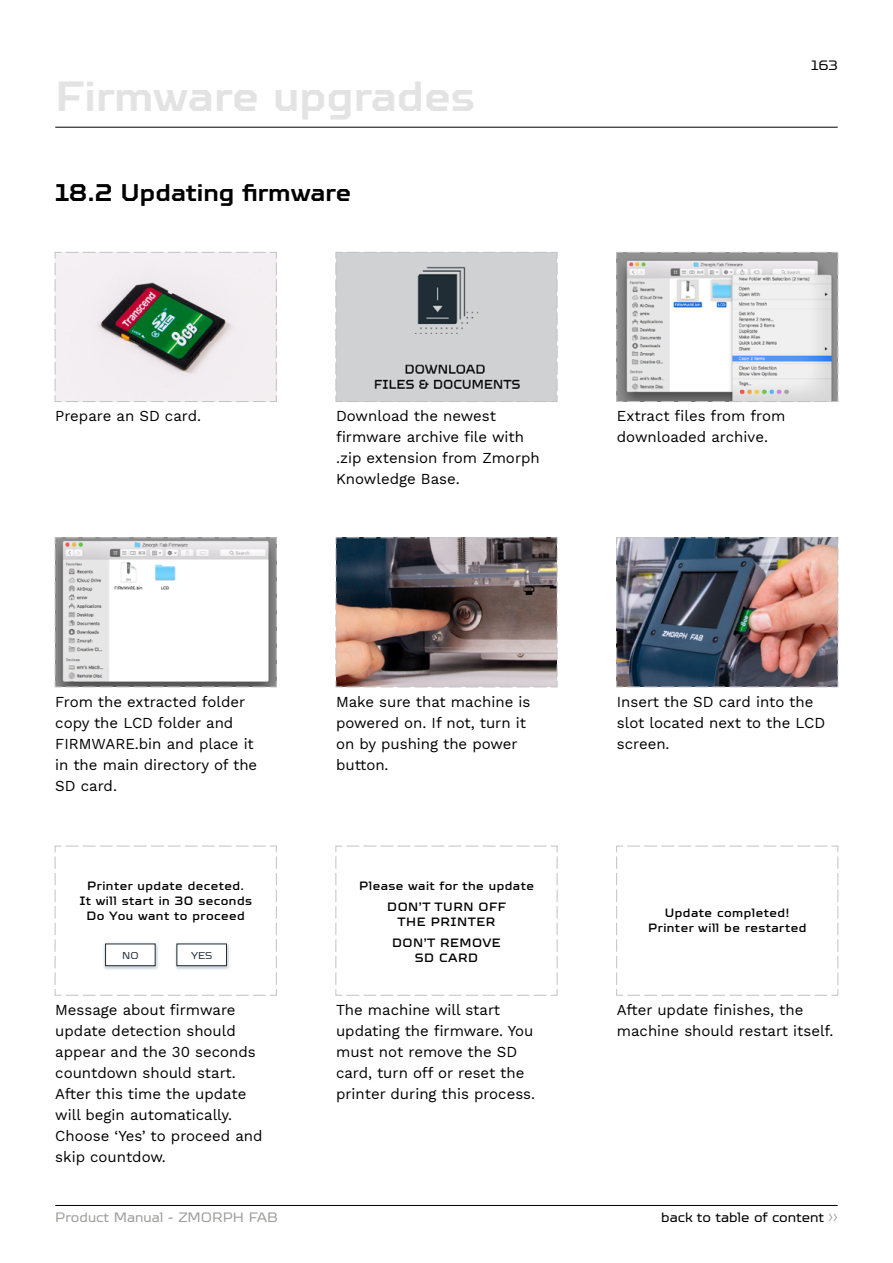
<style>
.page{position:relative;width:893px;height:1263px;background:#fff}
.page>*{position:absolute;margin:0;border:0;box-sizing:border-box;transform-origin:0 0}
.t1{font:42px "TT Octosquares D Bold";color:#e3e3e3}
.t2{font:24px "TT Octosquares D Bold";color:#000}
.t3{font:15px/21px "Work Sans";color:#000}
.t4{font:13.5px "TT Octosquares";color:#000}
.t5{font:13.5px "TT Octosquares";color:#9d9d9c}
.t6{font:500 12px/15px "TT Octosquares";letter-spacing:.04em;color:#000;text-align:center}
.t7{font:9.9px "TT Octosquares";color:#202d35}
.s1{color:#9d9d9c}
</style>
<div class="page">
<hr style="left:55px;top:1205px;width:783px;height:1px;background:#000">
<hr style="left:55px;top:127px;width:783px;height:1px;background:#000">
<svg style="left:55px;top:252px;width:222px;height:150px"></svg>
<svg style="left:55px;top:537px;width:222px;height:151px"></svg>
<svg style="left:55px;top:846px;width:222px;height:150px"></svg>
<svg style="left:335px;top:252px;width:223px;height:150px;background:#c0c1c4"></svg>
<img style="left:335px;top:537px;width:223px;height:151px">
<svg style="left:335px;top:846px;width:223px;height:150px"></svg>
<svg style="left:616px;top:252px;width:223px;height:150px"></svg>
<img style="left:616px;top:537px;width:223px;height:151px">
<svg style="left:616px;top:846px;width:223px;height:150px"></svg>
<h1 class="t1" style="left:55px;top:71px;width:421px">Firmware upgrades</h1>
<h2 class="t2" style="left:55px;top:179px;width:297px">18.2 Updating firmware</h2>
<p class="t4" style="left:811px;top:57px;width:28px">163</p>
<p class="t3" style="left:55px;top:405px;width:147px">Prepare an SD card.</p>
<p class="t3" style="left:336px;top:405px;width:205px">Download the newest firmware archive file with .zip extension from Zmorph<br>Knowledge Base.</p>
<p class="t3" style="left:617px;top:405px;width:170px">Extract files from from downloaded archive.</p>
<p class="t3" style="left:55px;top:690px;width:204px">From the extracted folder copy the LCD folder and<br>FIRMWARE.bin and place it in the main directory of the<br>SD card.</p>
<p class="t3" style="left:336px;top:690px;width:196px">Make sure that machine is powered on. If not, turn it on by pushing the power button.</p>
<p class="t3" style="left:617px;top:690px;width:210px">Insert the SD card into the slot located next to the LCD screen.</p>
<p class="t6" style="left:79px;top:878px;width:174px">Printer update deceted.<br>It will start in 30 seconds<br>Do You want to proceed</p>
<p class="t7" style="left:122px;top:949px;width:18px">NO</p>
<p class="t7" style="left:191px;top:949px;width:23px">YES</p>
<p class="t6" style="left:359px;top:875px;width:176px;line-height:21px">Please wait for the update<br>DON’T TURN OFF</p>
<p class="t6" style="left:392px;top:911px;width:110px;line-height:21px">THE PRINTER<br>DON’T REMOVE</p>
<p class="t6" style="left:415px;top:950px;width:65px">SD CARD</p>
<p class="t6" style="left:648px;top:905px;width:160px">Update completed!<br>Printer will be restarted</p>
<p class="t3" style="left:55px;top:999px;width:209px">Message about firmware update detection should appear and the 30 seconds countdown should start.<br>After this time the update will begin automatically.<br>Choose ‘Yes’ to proceed and skip countdow.</p>
<p class="t3" style="left:336px;top:999px;width:201px">The machine will start updating the firmware. You must not remove the SD card, turn off or reset the printer during this process.</p>
<p class="t3" style="left:617px;top:999px;width:218px">After update finishes, the machine should restart itself.</p>
<p class="t5" style="left:55px;top:1209px;width:224px">Product Manual - ZMORPH FAB</p>
<p class="t4" style="left:661px;top:1209px;width:178px">back to table of content <span class="s1">&gt;&gt;</span></p>
</div>
